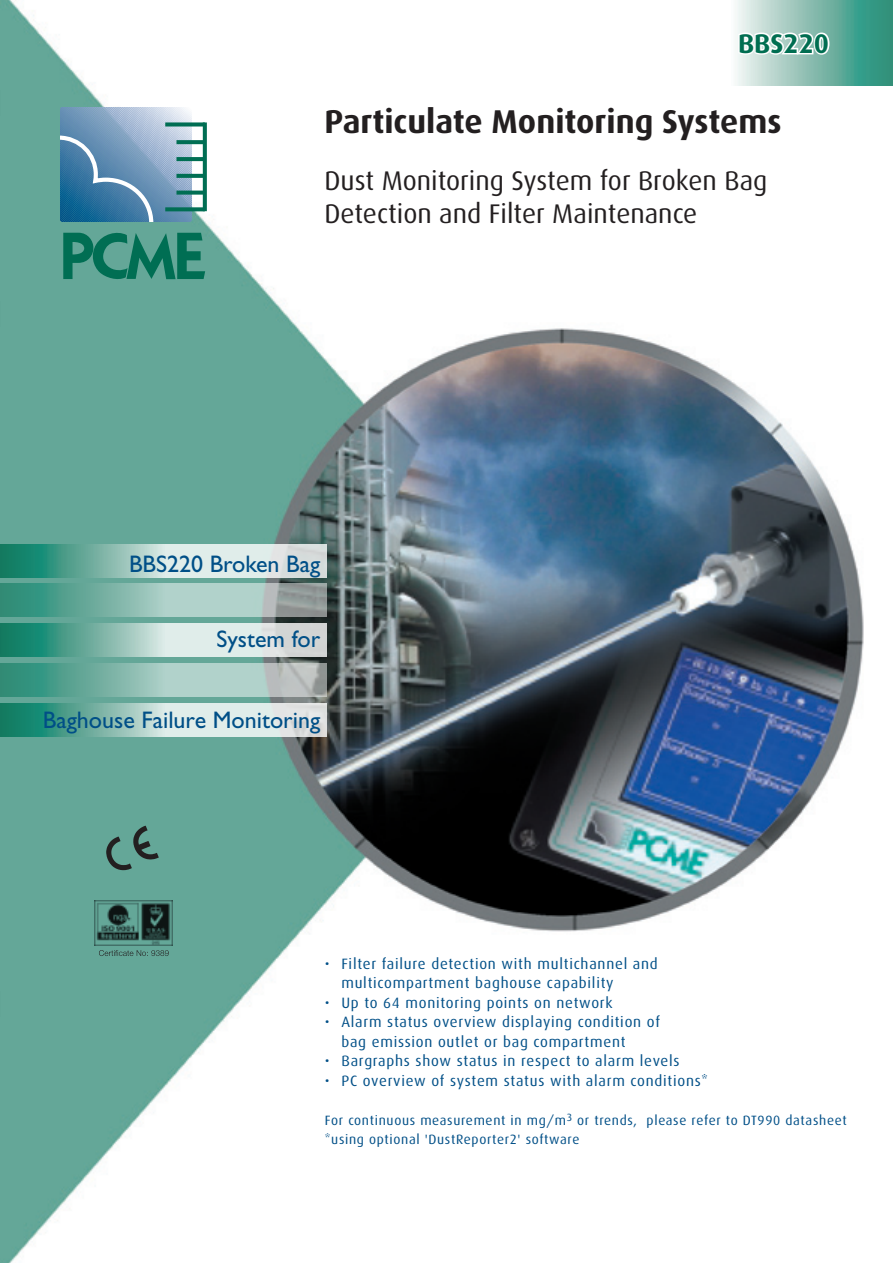
<style>
.page{position:relative;width:893px;height:1263px;background:#fff}
.page>*{position:absolute;margin:0;border:0;box-sizing:border-box;transform-origin:0 0}
.t1{font:700 33px "Dax";color:#231f20}
.t2{font:27px/32.4px "Dax";color:#231f20}
.t3{font:700 27px "Dax";color:#006e51}
.t4{font:24px "Gill Sans";color:#004f87}
.t5{font:15px/19.5px "Dax";letter-spacing:.05em;color:#004f87}
.t6{font:13.5px/19.5px "Dax";letter-spacing:.05em;color:#004f87}
</style>
<div class="page">
<img style="left:0;top:0;width:893px;height:1263px">
<svg style="left:0;top:544px;width:327px;height:33px;background:#a0c8bf"></svg>
<svg style="left:0;top:624px;width:327px;height:33px;background:#9fc7be"></svg>
<svg style="left:0;top:704px;width:327px;height:33px;background:#a1c9bf"></svg>
<svg style="left:0;top:584px;width:327px;height:33px;background:#85b3a9"></svg>
<svg style="left:0;top:663px;width:327px;height:33px;background:#8ab8ae"></svg>
<img style="left:105px;top:823px;width:55px;height:49px">
<svg style="left:99px;top:950px;width:70px;height:6px"></svg>
<img style="left:94px;top:900px;width:79px;height:46px">
<svg style="left:561px;top:0;width:332px;height:85px"></svg>
<svg style="left:737px;top:31px;width:94px;height:26px"></svg>
<svg style="left:61px;top:107px;width:130px;height:114px;background:#749bbc"></svg>
<svg style="left:165px;top:122px;width:38px;height:4px"></svg>
<svg style="left:203px;top:122px;width:4px;height:89px"></svg>
<svg style="left:176px;top:140px;width:29px;height:4px"></svg>
<hr style="left:176px;top:157px;width:29px;height:4px;background:#006e53">
<svg style="left:176px;top:191px;width:29px;height:4px"></svg>
<svg style="left:176px;top:174px;width:29px;height:4px"></svg>
<svg style="left:165px;top:207px;width:40px;height:4px"></svg>
<svg style="left:63px;top:230px;width:142px;height:51px;background:#348b76"></svg>
<svg style="left:0;top:991px;width:1px;height:25px"></svg>
<svg style="left:0;top:628px;width:1px;height:25px"></svg>
<svg style="left:0;top:301px;width:1px;height:26px"></svg>
<svg style="left:0;top:90px;width:1px;height:26px"></svg>
<h2 class="t3" style="left:738px;top:28px;width:93px">BBS220</h2>
<h1 class="t1" style="left:325px;top:102px;width:458px">Particulate Monitoring Systems</h1>
<h2 class="t2" style="left:325px;top:165px;width:444px">Dust Monitoring System for Broken Bag<br>Detection and Filter Maintenance</h2>
<h3 class="t4" style="left:129px;top:550px;width:193px">BBS220 Broken Bag</h3>
<h3 class="t4" style="left:216px;top:625px;width:105px">System for</h3>
<h3 class="t4" style="left:43px;top:706px;width:279px">Baghouse Failure Monitoring</h3>
<p class="t5" style="left:341px;top:954px;width:318px;text-indent:-17px">• Filter failure detection with multichannel and multicompartment baghouse capability</p>
<p class="t5" style="left:325px;top:993px;width:289px">• Up to 64 monitoring points on network</p>
<p class="t5" style="left:341px;top:1013px;width:320px;text-indent:-17px">• Alarm status overview displaying condition of bag emission outlet or bag compartment</p>
<p class="t5" style="left:325px;top:1052px;width:356px">• Bargraphs show status in respect to alarm levels</p>
<p class="t5" style="left:325px;top:1071px;width:384px">• PC overview of system status with alarm conditions*</p>
<p class="t6" style="left:325px;top:1111px;width:523px">For continuous measurement in mg/m<sup>3</sup> or trends, please refer to DT990 datasheet *using optional 'DustReporter2' software</p>
</div>
